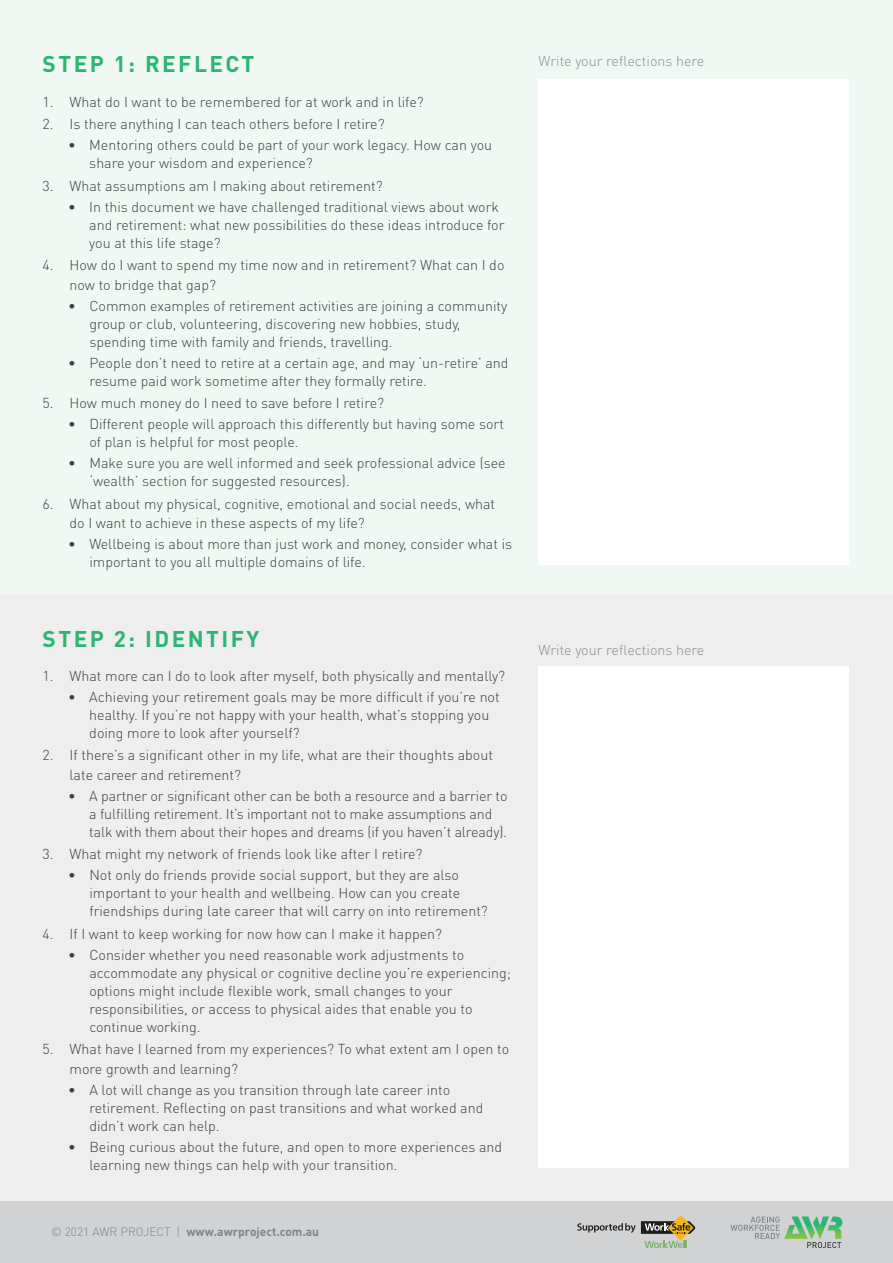
<style>
.page{position:relative;width:893px;height:1263px;background:#fff}
.page>*{position:absolute;margin:0;border:0;box-sizing:border-box;transform-origin:0 0}
.t1{font:700 22.5px "DINOT";letter-spacing:.11em;color:#2bb572}
.t2{font:300 14.25px/18px "DINOT";color:#3e3e3f}
.t3{font:300 14.25px "DINOT";color:#8b8d90}
.t4{font:700 12px "DINOT";color:#808285}
.s1{font-weight:300}
</style>
<div class="page">
<div style="left:0;top:592px;width:893px;height:621px;background:#eeeeef"></div>
<div style="left:0;top:1201px;width:893px;height:62px;background:#d1d2d4"></div>
<svg style="left:730px;top:1216px;width:112px;height:32px"></svg>
<svg style="left:668px;top:1215px;width:25px;height:25px"></svg>
<svg style="left:577px;top:1221px;width:118px;height:13px"></svg>
<svg style="left:644px;top:1240px;width:43px;height:8px"></svg>
<div style="left:538px;top:667px;width:311px;height:501px;background:#fff"></div>
<div style="left:0;top:0;width:893px;height:593px;background:#eff8f2"></div>
<div style="left:538px;top:79px;width:311px;height:485px;background:#fff"></div>
<h1 class="t1" style="left:43px;top:49px;width:182px">Step 1: REFLECT</h1>
<p class="t2" style="left:43px;top:92px;width:383px">1. What do I want to be remembered for at work and in life?</p>
<p class="t2" style="left:43px;top:115px;width:344px">2. Is there anything I can teach others before I retire?</p>
<p class="t2" style="left:89px;top:136px;width:404px;text-indent:-21px">• M entoring others could be part of your work legacy. How can you share your wisdom and experience?</p>
<p class="t2" style="left:43px;top:176px;width:342px">3. What assumptions am I making about retirement?</p>
<p class="t2" style="left:89px;top:197px;width:417px;text-indent:-21px">• I n this document we have challenged traditional views about work and retirement: what new possibilities do these ideas introduce for you at this life stage?</p>
<p class="t2" style="left:70px;top:255px;width:436px;line-height:19.5px;text-indent:-27px">4. How do I want to spend my time now and in retirement? What can I do now to bridge that gap?</p>
<p class="t2" style="left:89px;top:296px;width:419px;text-indent:-21px">• Common examples of retirement activities are joining a community group or club, volunteering, discovering new hobbies, study, spending time with family and friends, travelling.</p>
<p class="t2" style="left:89px;top:353px;width:421px;text-indent:-21px">• People don’t need to retire at a certain age, and may ‘un-retire’ and resume paid work sometime after they formally retire.</p>
<p class="t2" style="left:43px;top:393px;width:343px">5. How much money do I need to save before I retire?</p>
<p class="t2" style="left:89px;top:414px;width:416px;text-indent:-21px">• Different people will approach this differently but having some sort of plan is helpful for most people.</p>
<p class="t2" style="left:89px;top:453px;width:418px;text-indent:-21px">• Make sure you are well informed and seek professional advice (see ‘wealth’ section for suggested resources).</p>
<p class="t2" style="left:70px;top:493px;width:427px;line-height:19.5px;text-indent:-27px">6. What about my physical, cognitive, emotional and social needs, what do I want to achieve in these aspects of my life?</p>
<p class="t2" style="left:89px;top:534px;width:424px;text-indent:-21px">• Wellbeing is about more than just work and money, consider what is important to you all multiple domains of life.</p>
<h1 class="t1" style="left:43px;top:623px;width:145px">Step 2: IDENT</h1>
<h1 class="t1" style="left:222px;top:623px;width:39px">IFY</h1>
<p class="t2" style="left:43px;top:666px;width:464px">1. What more can I do to look after myself, both physically and mentally?</p>
<p class="t2" style="left:89px;top:687px;width:412px;text-indent:-21px">• Achieving your retirement goals may be more difficult if you’re not healthy. If you’re not happy with your health, what’s stopping you doing more to look after yourself?</p>
<p class="t2" style="left:70px;top:745px;width:425px;line-height:19.5px;text-indent:-27px">2. If there’s a significant other in my life, what are their thoughts about late career and retirement?</p>
<p class="t2" style="left:89px;top:786px;width:420px;text-indent:-21px">• A partner or significant other can be both a resource and a barrier to a fulfilling retirement. It’s important not to make assumptions and talk with them about their hopes and dreams (if you haven’t already).</p>
<p class="t2" style="left:43px;top:845px;width:381px">3. What might my network of friends look like after I retire?</p>
<p class="t2" style="left:89px;top:865px;width:400px;text-indent:-21px">• Not only do friends provide social support, but they are also important to your health and wellbeing. How can you create friendships during late career that will carry on into retirement?</p>
<p class="t2" style="left:43px;top:924px;width:401px">4. If I want to keep working for now how can I make it happen?</p>
<p class="t2" style="left:89px;top:945px;width:423px;text-indent:-21px">• Consider whether you need reasonable work adjustments to accommodate any physical or cognitive decline you’re experiencing; options might include flexible work, small changes to your responsibilities, or access to physical aides that enable you to continue working.</p>
<p class="t2" style="left:70px;top:1039px;width:441px;line-height:19.5px;text-indent:-27px">5. What have I learned from my experiences? To what extent am I open to more growth and learning?</p>
<p class="t2" style="left:89px;top:1080px;width:396px;text-indent:-21px">• A lot will change as you transition through late career into retirement. Reflecting on past transitions and what worked and didn’t work can help.</p>
<p class="t2" style="left:89px;top:1137px;width:414px;text-indent:-21px">• Being curious about the future, and open to more experiences and learning new things can help with your transition.</p>
<p class="t4" style="left:51px;top:1223px;width:270px"><span class="s1">© 2021 AWR PROJECT |</span> www.awrproject.com.au</p>
<p class="t3" style="left:538px;top:51px;width:168px">Write your reflections here</p>
<p class="t3" style="left:538px;top:640px;width:168px">Write your reflections here</p>
</div>
